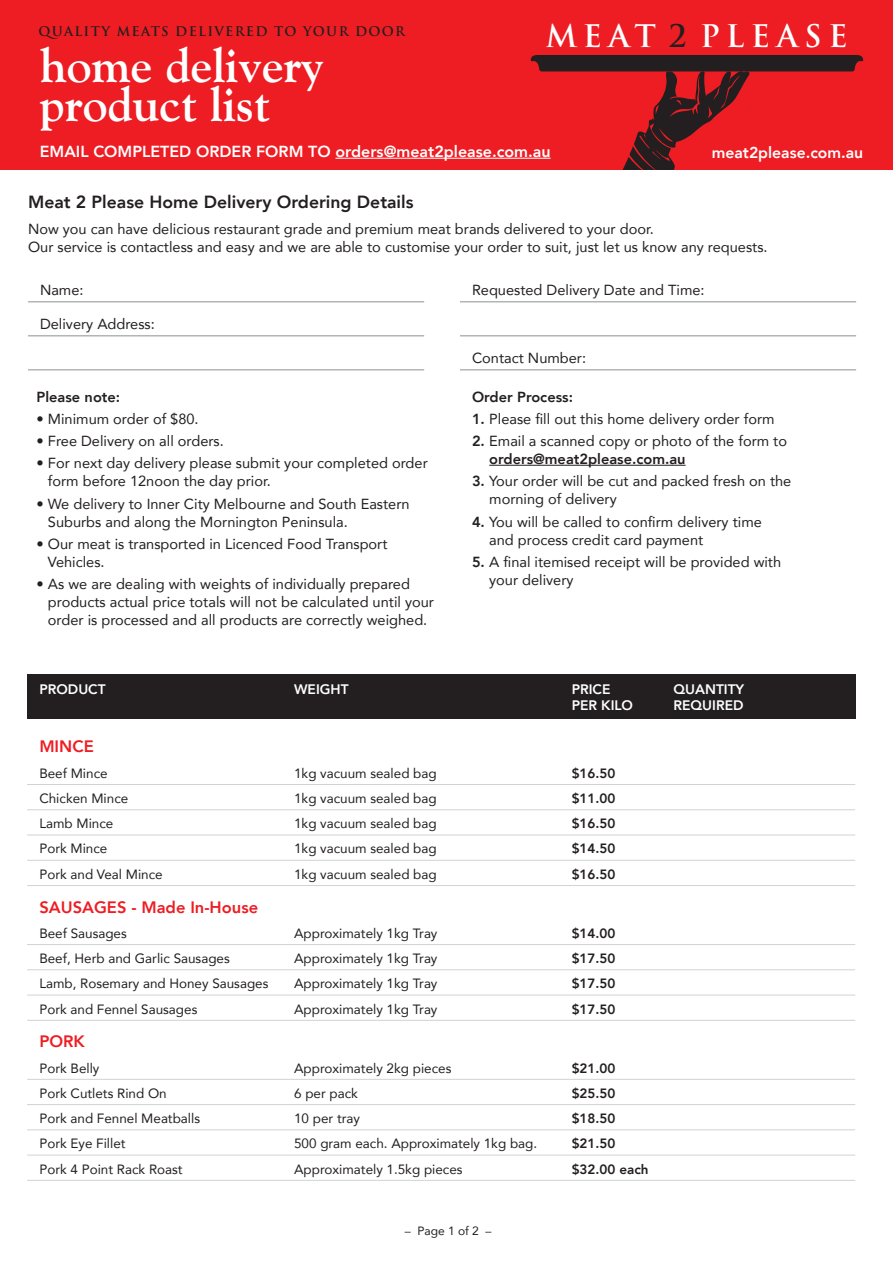
<style>
.page{position:relative;width:893px;height:1263px;background:#fff}
.page>*{position:absolute;margin:0;border:0;box-sizing:border-box;transform-origin:0 0}
.t1{font:700 48px/39.3px "Goudy Old Style BT";color:#fff}
.t2{font:700 30.3px "Trajan";letter-spacing:.215em;color:#fff}
.t3{font:800 17.55px "Avenir";color:#231f20}
.t4{font:800 16.5px "Avenir";color:#ee1d23}
.t5{font:800 16.05px "Avenir";color:#fff}
.t6{font:800 15.75px "Avenir";color:#fff}
.t7{font:14.55px/18px "Avenir";color:#231f20}
.t8{font:800 14.55px "Avenir";color:#231f20}
.t9{font:800 13.8px "Avenir";color:#fff}
.t10{font:13.5px "Avenir";color:#231f20}
.t11{font:800 13.5px "Avenir";color:#231f20}
.t12{font:700 13.05px "Trajan";letter-spacing:.1em;color:#231f20}
.t13{font:12px "Avenir";color:#231f20}
.s1{color:#231f20}
.s2{font-weight:800}
</style>
<div class="page">
<div style="left:0;top:0;width:893px;height:260px;background:#ee1d23"></div>
<svg style="left:530px;top:55px;width:334px;height:115px"></svg>
<hr style="left:335px;top:158px;width:216px;height:1px;background:#fff">
<div style="left:0;top:170px;width:893px;height:125px;background:#fff"></div>
<hr style="left:28px;top:301px;width:396px;height:1px;background:#939598">
<hr style="left:28px;top:335px;width:396px;height:1px;background:#939598">
<hr style="left:28px;top:369px;width:396px;height:1px;background:#939598">
<hr style="left:489px;top:465px;width:197px;height:1px;background:#231f20">
<hr style="left:460px;top:301px;width:396px;height:1px;background:#939598">
<hr style="left:460px;top:335px;width:396px;height:1px;background:#939598">
<hr style="left:460px;top:369px;width:396px;height:1px;background:#939598">
<div style="left:27px;top:675px;width:828px;height:44px;background:#231f20"></div>
<hr style="left:27px;top:784px;width:828px;height:1px;background:#d1d2d4">
<hr style="left:27px;top:809px;width:828px;height:1px;background:#d1d2d4">
<hr style="left:27px;top:835px;width:828px;height:1px;background:#d1d2d4">
<hr style="left:27px;top:860px;width:828px;height:1px;background:#d1d2d4">
<hr style="left:27px;top:885px;width:828px;height:1px;background:#d1d2d4">
<hr style="left:27px;top:944px;width:828px;height:1px;background:#d1d2d4">
<hr style="left:27px;top:969px;width:828px;height:1px;background:#d1d2d4">
<hr style="left:27px;top:995px;width:828px;height:1px;background:#d1d2d4">
<hr style="left:27px;top:1020px;width:828px;height:1px;background:#d1d2d4">
<hr style="left:27px;top:1079px;width:828px;height:1px;background:#d1d2d4">
<hr style="left:27px;top:1104px;width:828px;height:1px;background:#d1d2d4">
<hr style="left:27px;top:1129px;width:828px;height:1px;background:#d1d2d4">
<hr style="left:27px;top:1155px;width:828px;height:1px;background:#d1d2d4">
<hr style="left:27px;top:1180px;width:828px;height:1px;background:#d1d2d4">
<p class="t2" style="left:546px;top:17px;width:303px">MEAT <span class="s1">2</span> PLEASE</p>
<p class="t12" style="left:38px;top:23px;width:368px">QUALITY MEATS DELIVERED TO YOUR DOOR</p>
<p class="t1" style="left:40px;top:45px;width:285px">home delivery product list</p>
<p class="t5" style="left:40px;top:139px;width:512px">EMAIL COMPLETED ORDER FORM TO orders@meat2please.com.au</p>
<p class="t6" style="left:712px;top:140px;width:153px">meat2please.com.au</p>
<p class="t3" style="left:28px;top:188px;width:387px">Meat 2 Please Home Delivery Ordering Details</p>
<p class="t7" style="left:28px;top:220px;width:741px">Now you can have delicious restaurant grade and premium meat brands delivered to your door.<br>Our service is contactless and easy and we are able to customise your order to suit, just let us know any requests.</p>
<p class="t7" style="left:40px;top:281px;width:45px">Name:</p>
<p class="t7" style="left:40px;top:315px;width:116px">Delivery Address:</p>
<p class="t8" style="left:37px;top:385px;width:85px">Please note:</p>
<p class="t7" style="left:37px;top:409px;width:164px">• Minimum order of $80.</p>
<p class="t7" style="left:37px;top:432px;width:189px">• Free Delivery on all orders.</p>
<p class="t7" style="left:48px;top:454px;width:381px;text-indent:-11px">• For next day delivery please submit your completed order form before 12noon the day prior.</p>
<p class="t7" style="left:48px;top:494px;width:363px;text-indent:-11px">• We delivery to Inner City Melbourne and South Eastern<br>Suburbs and along the Mornington Peninsula.</p>
<p class="t7" style="left:48px;top:534px;width:341px;text-indent:-11px">• Our meat is transported in Licenced Food Transport<br>Vehicles.</p>
<p class="t7" style="left:48px;top:575px;width:388px;text-indent:-11px">• As we are dealing with weights of individually prepared products actual price totals will not be calculated until your order is processed and all products are correctly weighed.</p>
<p class="t7" style="left:472px;top:281px;width:234px">Requested Delivery Date and Time:</p>
<p class="t7" style="left:472px;top:349px;width:116px">Contact Number:</p>
<p class="t8" style="left:472px;top:385px;width:102px">Order Process:</p>
<p class="t7" style="left:472px;top:409px;width:304px"><span class="s2">1.</span> Please fill out this home delivery order form</p>
<p class="t7" style="left:489px;top:432px;width:299px;text-indent:-17px"><span class="s2">2.</span> Email a scanned copy or photo of the form to <span class="s2">orders@meat2please.com.au</span></p>
<p class="t7" style="left:489px;top:472px;width:304px;text-indent:-17px"><span class="s2">3.</span> Your order will be cut and packed fresh on the morning of delivery</p>
<p class="t7" style="left:489px;top:512px;width:274px;text-indent:-17px"><span class="s2">4.</span> You will be called to confirm delivery time and process credit card payment</p>
<p class="t7" style="left:489px;top:552px;width:293px;text-indent:-17px"><span class="s2">5.</span> A final itemised receipt will be provided with your delivery</p>
<p class="t9" style="left:39px;top:679px;width:68px">PRODUCT</p>
<p class="t9" style="left:294px;top:679px;width:56px">WEIGHT</p>
<p class="t9" style="left:572px;top:679px;width:40px">PRICE</p>
<p class="t9" style="left:673px;top:679px;width:72px">QUANTITY</p>
<p class="t9" style="left:572px;top:694px;width:63px">PER KILO</p>
<p class="t9" style="left:673px;top:694px;width:72px">REQUIRED</p>
<p class="t4" style="left:39px;top:734px;width:56px">MINCE</p>
<p class="t10" style="left:39px;top:762px;width:70px">Beef Mince</p>
<p class="t10" style="left:294px;top:762px;width:144px">1kg vacuum sealed bag</p>
<p class="t11" style="left:572px;top:762px;width:45px">$16.50</p>
<p class="t10" style="left:39px;top:787px;width:90px">Chicken Mince</p>
<p class="t10" style="left:294px;top:787px;width:144px">1kg vacuum sealed bag</p>
<p class="t11" style="left:572px;top:788px;width:45px">$11.00</p>
<p class="t10" style="left:39px;top:813px;width:75px">Lamb Mince</p>
<p class="t10" style="left:294px;top:813px;width:144px">1kg vacuum sealed bag</p>
<p class="t11" style="left:572px;top:813px;width:45px">$16.50</p>
<p class="t10" style="left:39px;top:838px;width:70px">Pork Mince</p>
<p class="t10" style="left:294px;top:838px;width:144px">1kg vacuum sealed bag</p>
<p class="t11" style="left:572px;top:838px;width:45px">$14.50</p>
<p class="t10" style="left:39px;top:863px;width:125px">Pork and Veal Mince</p>
<p class="t10" style="left:294px;top:863px;width:144px">1kg vacuum sealed bag</p>
<p class="t11" style="left:572px;top:863px;width:45px">$16.50</p>
<p class="t4" style="left:39px;top:894px;width:220px">SAUSAGES - Made In-House</p>
<p class="t10" style="left:39px;top:922px;width:89px">Beef Sausages</p>
<p class="t10" style="left:294px;top:922px;width:145px">Approximately 1kg Tray</p>
<p class="t11" style="left:572px;top:922px;width:45px">$14.00</p>
<p class="t10" style="left:39px;top:947px;width:192px">Beef, Herb and Garlic Sausages</p>
<p class="t10" style="left:294px;top:947px;width:145px">Approximately 1kg Tray</p>
<p class="t11" style="left:572px;top:948px;width:45px">$17.50</p>
<p class="t10" style="left:39px;top:973px;width:231px">Lamb, Rosemary and Honey Sausages</p>
<p class="t10" style="left:294px;top:973px;width:145px">Approximately 1kg Tray</p>
<p class="t11" style="left:572px;top:973px;width:45px">$17.50</p>
<p class="t10" style="left:39px;top:998px;width:160px">Pork and Fennel Sausages</p>
<p class="t10" style="left:294px;top:998px;width:145px">Approximately 1kg Tray</p>
<p class="t11" style="left:572px;top:998px;width:45px">$17.50</p>
<p class="t4" style="left:39px;top:1029px;width:47px">PORK</p>
<p class="t10" style="left:39px;top:1057px;width:62px">Pork Belly</p>
<p class="t10" style="left:294px;top:1057px;width:159px">Approximately 2kg pieces</p>
<p class="t11" style="left:572px;top:1057px;width:45px">$21.00</p>
<p class="t10" style="left:39px;top:1082px;width:129px">Pork Cutlets Rind On</p>
<p class="t10" style="left:294px;top:1082px;width:65px">6 per pack</p>
<p class="t11" style="left:572px;top:1082px;width:45px">$25.50</p>
<p class="t10" style="left:39px;top:1107px;width:162px">Pork and Fennel Meatballs</p>
<p class="t10" style="left:294px;top:1107px;width:67px">10 per tray</p>
<p class="t11" style="left:572px;top:1108px;width:45px">$18.50</p>
<p class="t10" style="left:39px;top:1133px;width:88px">Pork Eye Fillet</p>
<p class="t10" style="left:294px;top:1133px;width:244px">500 gram each. Approximately 1kg bag.</p>
<p class="t11" style="left:572px;top:1133px;width:45px">$21.50</p>
<p class="t10" style="left:39px;top:1158px;width:145px">Pork 4 Point Rack Roast</p>
<p class="t10" style="left:294px;top:1158px;width:170px">Approximately 1.5kg pieces</p>
<p class="t11" style="left:572px;top:1158px;width:78px">$32.00 each</p>
<p class="t13" style="left:405px;top:1221px;width:88px">– Page 1 of 2 –</p>
</div>
